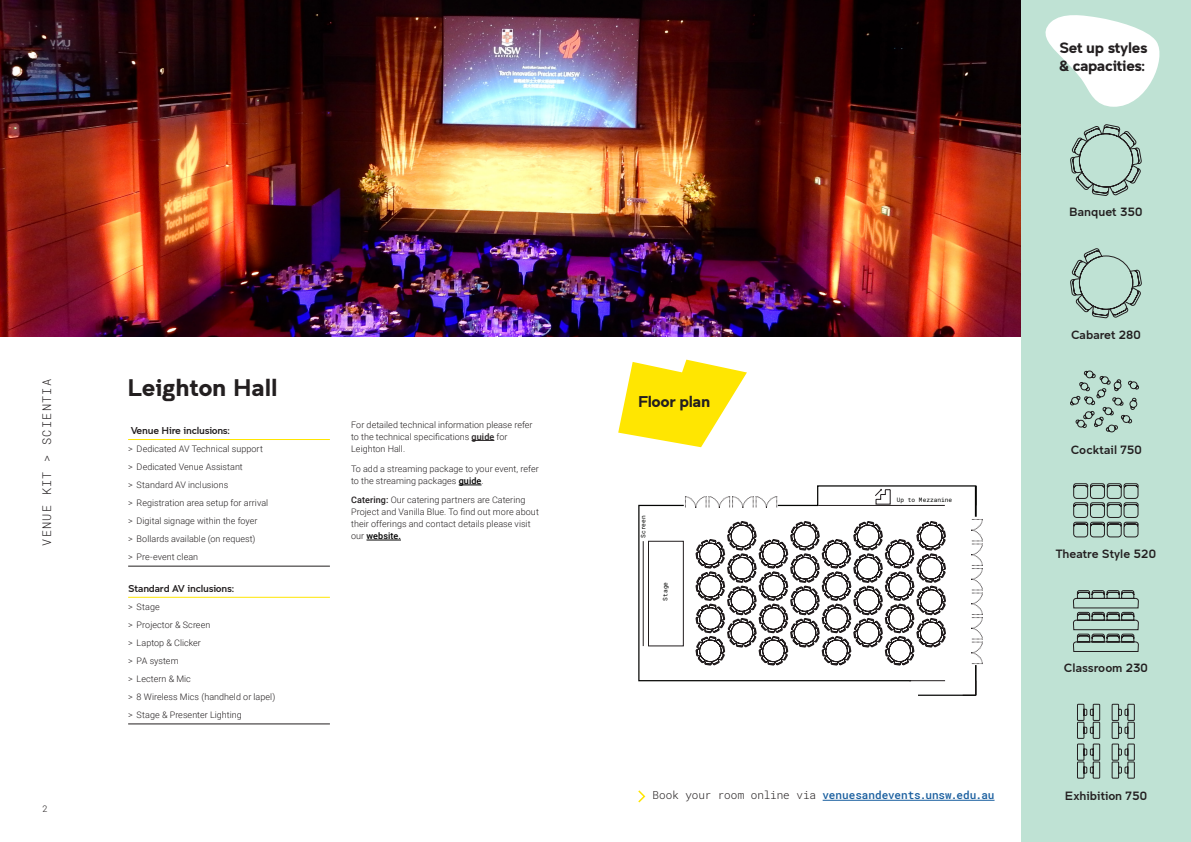
<style>
.page{position:relative;width:1191px;height:842px;background:#fff}
.page>*{position:absolute;margin:0;border:0;box-sizing:border-box;transform-origin:0 0}
.t1{font:700 24px "Clancy";color:#231f20}
.t2{font:700 15.6px "Clancy";letter-spacing:-.02em;color:#231f20}
.t3{font:700 15px/18px "Clancy";letter-spacing:-.02em;color:#231f20}
.t4{font:12px "Clancy";color:#231f20}
.t5{font:300 12px "Roboto Mono";letter-spacing:.1em;color:#231f20}
.Body_-_9{font:500 11px "Roboto Mono";color:#175d9e}
.t6{font:10px "Clancy";letter-spacing:-.02em;color:#231f20}
.Body_-_9_-_Medium_1_word{font:300 9px/12px "Roboto";letter-spacing:.005em;color:#231f20}
.Body_-_9-2{font:300 9px/12px "Roboto";letter-spacing:.005em;color:#231f20}
.t7{font:300 9px "Roboto Mono";color:#231f20}
.t8{font:6.2px "Roboto Mono";color:#040503}
.s1{font-weight:500}
.s2{font-weight:500;color:#000}
.s3{font-weight:300;color:#231f20}
</style>
<div class="page">
<hr style="left:128px;top:566px;width:202px;height:1px;background:#231f20">
<hr style="left:128px;top:439px;width:202px;height:1px;background:#ffe601">
<hr style="left:128px;top:724px;width:202px;height:1px;background:#231f20">
<hr style="left:128px;top:597px;width:202px;height:1px;background:#ffe601">
<svg style="left:471px;top:440px;width:23px;height:1px"></svg>
<svg style="left:459px;top:485px;width:22px;height:1px"></svg>
<hr style="left:366px;top:540px;width:35px;height:1px;background:#000">
<svg style="left:618px;top:360px;width:129px;height:87px"></svg>
<svg style="left:638px;top:504px;width:138px;height:178px"></svg>
<svg style="left:776px;top:485px;width:201px;height:211px"></svg>
<svg style="left:648px;top:505px;width:298px;height:176px"></svg>
<svg style="left:685px;top:496px;width:92px;height:12px"></svg>
<svg style="left:971px;top:519px;width:11px;height:145px"></svg>
<hr style="left:643px;top:541px;width:1px;height:105px;background:#221d1e">
<img style="left:0;top:0;width:1020px;height:337px">
<div style="left:1021px;top:0;width:170px;height:842px;background:#bfe2d4"></div>
<svg style="left:1045px;top:15px;width:115px;height:92px"></svg>
<svg style="left:1070px;top:370px;width:69px;height:63px"></svg>
<svg style="left:1073px;top:590px;width:66px;height:62px"></svg>
<svg style="left:638px;top:790px;width:8px;height:13px"></svg>
<svg style="left:1070px;top:124px;width:72px;height:72px"></svg>
<svg style="left:1070px;top:248px;width:72px;height:71px"></svg>
<svg style="left:1077px;top:703px;width:58px;height:76px"></svg>
<svg style="left:1073px;top:483px;width:66px;height:55px"></svg>
<hr style="left:822px;top:800px;width:172px;height:1px;background:#175d9e">
<p class="t5" style="left:38px;top:546px;width:168px;rotate:-90deg">VENUE KIT &gt; SCIENTIA</p>
<p class="t7" style="left:43px;top:802px;width:7px">2</p>
<h2 class="t1" style="left:128px;top:373px;width:152px">Leighton Hall</h2>
<p class="t6" style="left:131px;top:425px;width:101px">Venue Hire inclusions:</p>
<p class="Body_-_9_-_Medium_1_word" style="left:128px;top:442px;width:136px">&gt; Dedicated AV Technical support</p>
<p class="Body_-_9_-_Medium_1_word" style="left:128px;top:460px;width:116px">&gt; Dedicated Venue Assistant</p>
<p class="Body_-_9_-_Medium_1_word" style="left:128px;top:479px;width:102px">&gt; Standard AV inclusions</p>
<p class="Body_-_9_-_Medium_1_word" style="left:128px;top:497px;width:141px">&gt; Registration area setup for arrival</p>
<p class="Body_-_9_-_Medium_1_word" style="left:128px;top:515px;width:131px">&gt; Digital signage within the foyer</p>
<p class="Body_-_9_-_Medium_1_word" style="left:128px;top:533px;width:129px">&gt; Bollards available (on request)</p>
<p class="Body_-_9_-_Medium_1_word" style="left:128px;top:551px;width:72px">&gt; Pre-event clean</p>
<p class="t6" style="left:128px;top:582px;width:107px">Standard AV inclusions:</p>
<p class="Body_-_9_-_Medium_1_word" style="left:128px;top:600px;width:33px">&gt; Stage</p>
<p class="Body_-_9_-_Medium_1_word" style="left:128px;top:618px;width:84px">&gt; Projector &amp; Screen</p>
<p class="Body_-_9_-_Medium_1_word" style="left:128px;top:636px;width:74px">&gt; Laptop &amp; Clicker</p>
<p class="Body_-_9_-_Medium_1_word" style="left:128px;top:654px;width:52px">&gt; PA system</p>
<p class="Body_-_9_-_Medium_1_word" style="left:128px;top:672px;width:64px">&gt; Lectern &amp; Mic</p>
<p class="Body_-_9_-_Medium_1_word" style="left:128px;top:691px;width:149px">&gt; 8 Wireless Mics (handheld or lapel)</p>
<p class="Body_-_9_-_Medium_1_word" style="left:128px;top:709px;width:115px">&gt; Stage &amp; Presenter Lighting</p>
<p class="t2" style="left:638px;top:392px;width:74px">Floor plan</p>
<p class="Body_-_9-2" style="left:351px;top:418px;width:183px">For detailed technical information please refer to the technical specifications <span class="s1">guide</span> for<br>Leighton Hall.</p>
<p class="Body_-_9_-_Medium_1_word" style="left:351px;top:463px;width:189px">To add a streaming package to your event, refer to the streaming packages <span class="s2">guide</span>.</p>
<p class="Body_-_9_-_Medium_1_word" style="left:351px;top:494px;width:189px"><span class="s1">Catering:</span> Our catering partners are Catering Project and Vanilla Blue. To find out more about their offerings and contact details please visit our <span class="s2">website.</span></p>
<p class="t8" style="left:896px;top:495px;width:57px">Up to Mezzanine</p>
<p class="t8" style="left:639px;top:538px;width:24px;rotate:-90deg">Screen</p>
<p class="t8" style="left:661px;top:600px;width:20px;rotate:-90deg">Stage</p>
<p class="Body_-_9" style="left:652px;top:788px;width:343px"><span class="s3">Book your room online via</span> venuesandevents.unsw.edu.au</p>
<p class="t3" style="left:1059px;top:38px;width:90px">Set up styles &amp; capacities:</p>
<p class="t4" style="left:1069px;top:205px;width:75px">Banquet 350</p>
<p class="t4" style="left:1071px;top:327px;width:71px">Cabaret 280</p>
<p class="t4" style="left:1071px;top:442px;width:72px">Cocktail 750</p>
<p class="t4" style="left:1055px;top:547px;width:102px">Theatre Style 520</p>
<p class="t4" style="left:1064px;top:661px;width:85px">Classroom 230</p>
<p class="t4" style="left:1064px;top:789px;width:84px">Exhibition 750</p>
</div>
